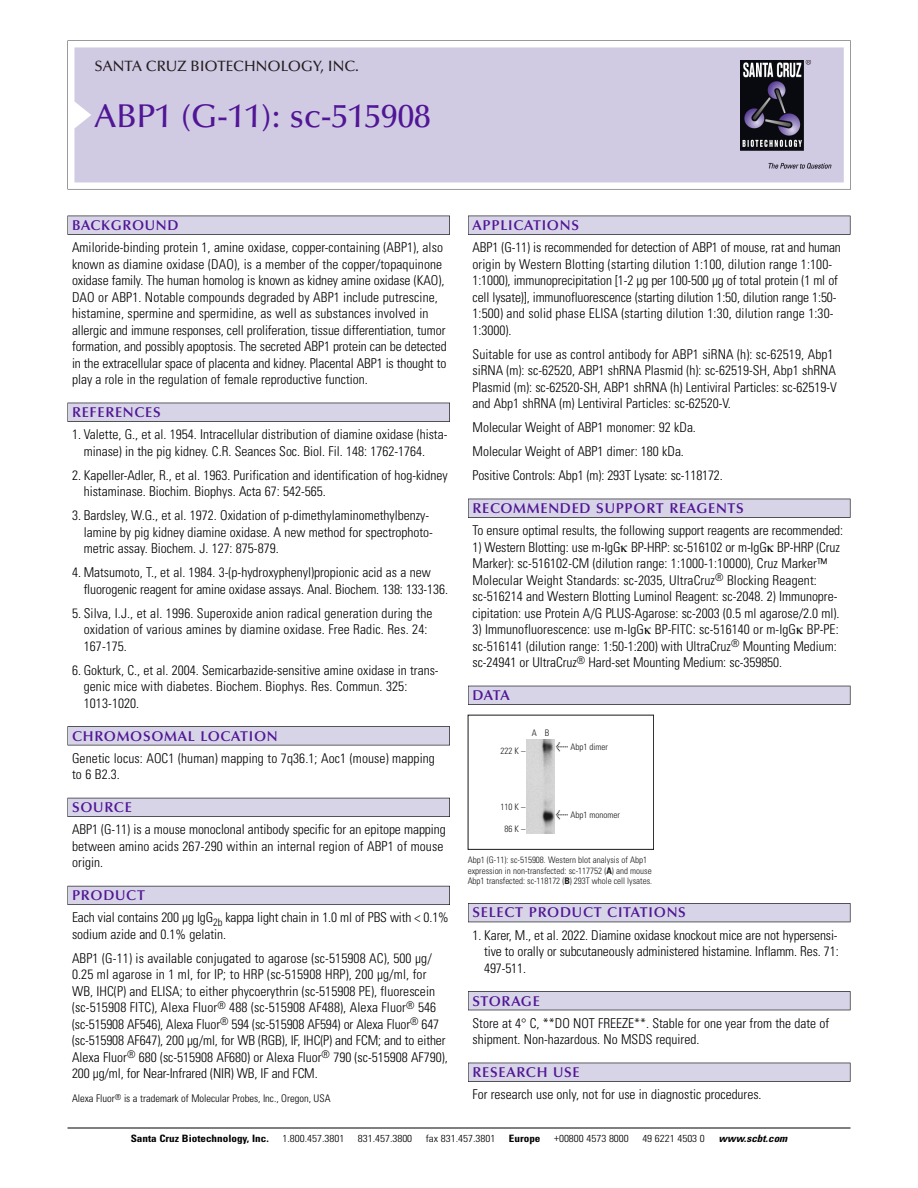
<style>
.page{position:relative;width:918px;height:1188px;background:#fff}
.page>*{position:absolute;margin:0;border:0;box-sizing:border-box;transform-origin:0 0}
.t1{font:500 33px "Optima";color:#511695}
.t2{font:500 15px "Optima";color:#231f20}
.t3{font:600 14.25px "Optima";letter-spacing:.05em;color:#511695}
.t4{font:300 condensed 13.5px/16.5px "Univers";color:#000}
.t5{font:300 condensed 10.5px "Univers";color:#000}
.t6{font:300 condensed 10.2px "Univers";color:#000;scale:1.1 1}
.t7{font:700 condensed 10.2px "Univers";color:#000;scale:1.1 1}
.t8{font:italic 700 condensed 10.2px "Univers";color:#000;scale:1.1 1}
.t9{font:300 condensed 9px/10.5px "Univers";color:#191919}
.s1{font-family:"Meta Plus";font-weight:400;font-stretch:normal;font-size:10.5px}
.s2{font-weight:700}
</style>
<div class="page">
<svg style="left:68px;top:40px;width:783px;height:149px"></svg>
<div style="left:74px;top:47px;width:770px;height:135px;background:#d1cae3"></div>
<img style="left:741px;top:60px;width:90px;height:108px">
<div style="left:68px;top:216px;width:382px;height:19px;background:#535256"></div>
<div style="left:68px;top:216px;width:381px;height:18px;background:#d7d4e8"></div>
<div style="left:68px;top:403px;width:382px;height:19px;background:#525156"></div>
<div style="left:68px;top:403px;width:381px;height:18px;background:#d7d4e8"></div>
<div style="left:68px;top:726px;width:382px;height:19px;background:#545357"></div>
<div style="left:68px;top:727px;width:381px;height:18px;background:#d7d4e8"></div>
<div style="left:68px;top:798px;width:382px;height:19px;background:#535259"></div>
<div style="left:68px;top:798px;width:381px;height:18px;background:#d7d4e8"></div>
<div style="left:68px;top:886px;width:382px;height:19px;background:#595860"></div>
<div style="left:68px;top:886px;width:381px;height:18px;background:#d7d4e8"></div>
<div style="left:468px;top:216px;width:382px;height:19px;background:#535256"></div>
<div style="left:468px;top:216px;width:382px;height:18px;background:#d7d4e8"></div>
<div style="left:468px;top:499px;width:382px;height:19px;background:#525156"></div>
<div style="left:468px;top:499px;width:382px;height:18px;background:#d7d4e8"></div>
<div style="left:468px;top:686px;width:382px;height:19px;background:#515057"></div>
<div style="left:468px;top:686px;width:382px;height:18px;background:#d7d4e8"></div>
<div style="left:468px;top:903px;width:382px;height:19px;background:#525158"></div>
<div style="left:468px;top:904px;width:382px;height:18px;background:#d7d4e8"></div>
<div style="left:468px;top:991px;width:382px;height:19px;background:#515056"></div>
<div style="left:468px;top:992px;width:382px;height:18px;background:#d7d4e8"></div>
<div style="left:468px;top:1063px;width:382px;height:19px;background:#525156"></div>
<div style="left:468px;top:1063px;width:382px;height:18px;background:#d7d4e8"></div>
<hr style="left:68px;top:1128px;width:782px;height:1px;background:#000">
<div style="left:468px;top:715px;width:186px;height:135px;border:1px solid #191919"></div>
<img style="left:527px;top:739px;width:28px;height:95px">
<p class="t2" style="left:94px;top:60px;width:266px">SANTA CRUZ BIOTECHNOLOGY, INC.</p>
<p class="t1" style="left:94px;top:102px;width:338px">ABP1 (G-11): sc-515908</p>
<p class="t3" style="left:72px;top:219px;width:108px">BACKGROUND</p>
<p class="t4" style="left:72px;top:240px;width:376px">Amiloride-binding protein 1, amine oxidase, copper-containing (ABP1), also known as diamine oxidase (DAO), is a member of the copper/topaquinone oxidase family. The human homolog is known as kidney amine oxidase (KAO), DAO or ABP1. Notable compounds degraded by ABP1 include putrescine, histamine, spermine and spermidine, as well as substances involved in allergic and immune responses, cell proliferation, tissue differentiation, tumor formation, and possibly apoptosis. The secreted ABP1 protein can be detected in the extracellular space of placenta and kidney. Placental ABP1 is thought to play a role in the regulation of female reproductive function.</p>
<p class="t3" style="left:72px;top:406px;width:90px">REFERENCES</p>
<p class="t4" style="left:84px;top:427px;width:365px;text-indent:-12px">1. Valette, G., et al. 1954. Intracellular distribution of diamine oxidase (hista&shy;minase) in the pig kidney. C.R. Seances Soc. Biol. Fil. 148: 1762-1764.</p>
<p class="t4" style="left:84px;top:468px;width:366px;text-indent:-12px">2. Kapeller-Adler, R., et al. 1963. Purification and identification of hog-kidney histaminase. Biochim. Biophys. Acta 67: 542-565.</p>
<p class="t4" style="left:84px;top:508px;width:351px;text-indent:-12px">3. Bardsley, W.G., et al. 1972. Oxidation of p-dimethylaminomethylbenzy&shy;lamine by pig kidney diamine oxidase. A new method for spectrophoto&shy;metric assay. Biochem. J. 127: 875-879.</p>
<p class="t4" style="left:84px;top:565px;width:366px;text-indent:-12px">4. Matsumoto, T., et al. 1984. 3-(p-hydroxyphenyl)propionic acid as a new fluorogenic reagent for amine oxidase assays. Anal. Biochem. 138: 133-136.</p>
<p class="t4" style="left:84px;top:606px;width:350px;text-indent:-12px">5. Silva, I.J., et al. 1996. Superoxide anion radical generation during the oxidation of various amines by diamine oxidase. Free Radic. Res. 24:<br>167-175.</p>
<p class="t4" style="left:84px;top:663px;width:357px;text-indent:-12px">6. Gokturk, C., et al. 2004. Semicarbazide-sensitive amine oxidase in trans&shy;genic mice with diabetes. Biochem. Biophys. Res. Commun. 325:<br>1013-1020.</p>
<p class="t3" style="left:72px;top:730px;width:207px">CHROMOSOMAL LOCATION</p>
<p class="t4" style="left:72px;top:751px;width:364px">Genetic locus: AOC1 (human) mapping to 7q36.1; Aoc1 (mouse) mapping to 6 B2.3.</p>
<p class="t3" style="left:72px;top:801px;width:61px">SOURCE</p>
<p class="t4" style="left:72px;top:823px;width:375px">ABP1 (G-11) is a mouse monoclonal antibody specific for an epitope mapping between amino acids 267-290 within an internal region of ABP1 of mouse origin.</p>
<p class="t3" style="left:72px;top:889px;width:74px">PRODUCT</p>
<p class="t4" style="left:72px;top:911px;width:378px">Each vial contains 200 µg IgG<sub>2b</sub> kappa light chain in 1.0 ml of PBS with &lt; 0.1% sodium azide and 0.1% gelatin.</p>
<p class="t4" style="left:72px;top:951px;width:377px">ABP1 (G-11) is available conjugated to agarose (sc-515908 AC), 500 µg/ 0.25 ml agarose in 1 ml, for IP; to HRP (sc-515908 HRP), 200 µg/ml, for WB, IHC(P) and ELISA; to either phycoerythrin (sc-515908 PE), fluorescein (sc-515908 FITC), Alexa Fluor<sup>®</sup> 488 (sc-515908 AF488), Alexa Fluor<sup>®</sup> 546 (sc-515908 AF546), Alexa Fluor<sup>®</sup> 594 (sc-515908 AF594) or Alexa Fluor<sup>®</sup> 647 (sc-515908 AF647), 200 µg/ml, for WB (RGB), IF, IHC(P) and FCM; and to either Alexa Fluor<sup>®</sup> 680 (sc-515908 AF680) or Alexa Fluor<sup>®</sup> 790 (sc-515908 AF790), 200 µg/ml, for Near-Infrared (NIR) WB, IF and FCM.</p>
<p class="t5" style="left:72px;top:1095px;width:260px">Alexa Fluor<sup>®</sup> is a trademark of Molecular Probes, Inc., Oregon, USA</p>
<p class="t3" style="left:473px;top:219px;width:108px">APPLICATIONS</p>
<p class="t4" style="left:473px;top:240px;width:370px">ABP1 (G-11) is recommended for detection of ABP1 of mouse, rat and human origin by Western Blotting (starting dilution 1:100, dilution range 1:100- 1:1000), immunoprecipitation [1-2 µg per 100-500 µg of total protein (1 ml of cell lysate)], immunofluorescence (starting dilution 1:50, dilution range 1:50- 1:500) and solid phase ELISA (starting dilution 1:30, dilution range 1:30- 1:3000).</p>
<p class="t4" style="left:473px;top:347px;width:366px">Suitable for use as control antibody for ABP1 siRNA (h): sc-62519, Abp1 siRNA (m): sc-62520, ABP1 shRNA Plasmid (h): sc-62519-SH, Abp1 shRNA Plasmid (m): sc-62520-SH, ABP1 shRNA (h) Lentiviral Particles: sc-62519-V and Abp1 shRNA (m) Lentiviral Particles: sc-62520-V.</p>
<p class="t4" style="left:473px;top:420px;width:225px">Molecular Weight of ABP1 monomer: 92 kDa.</p>
<p class="t4" style="left:473px;top:444px;width:213px">Molecular Weight of ABP1 dimer: 180 kDa.</p>
<p class="t4" style="left:473px;top:468px;width:252px">Positive Controls: Abp1 (m): 293T Lysate: sc-118172.</p>
<p class="t3" style="left:473px;top:502px;width:273px">RECOMMENDED SUPPORT REAGENTS</p>
<p class="t4" style="left:473px;top:523px;width:372px">To ensure optimal results, the following support reagents are recommended:</p>
<p class="t4" style="left:473px;top:540px;width:369px">1) Western Blotting: use m-IgG BP-HRP: sc-516102 or m-IgG BP-HRP (Cruz Marker): sc-516102-CM (dilution range: 1:1000-1:10000), Cruz Marker™ Molecular Weight Standards: sc-2035, UltraCruz<sup>®</sup> Blocking Reagent: sc-516214 and Western Blotting Luminol Reagent: sc-2048. 2) Immunopre&shy;cipitation: use Protein A/G PLUS-Agarose: sc-2003 (0.5 ml agarose/2.0 ml).</p>
<p class="t4" style="left:473px;top:622px;width:368px">3) Immunofluorescence: use m-IgG BP-FITC: sc-516140 or m-IgG BP-PE: sc-516141 (dilution range: 1:50-1:200) with UltraCruz<sup>®</sup> Mounting Medium: sc-24941 or UltraCruz<sup>®</sup> Hard-set Mounting Medium: sc-359850.</p>
<p class="t3" style="left:473px;top:689px;width:39px">DATA</p>
<p class="t9" style="left:532px;top:728px;width:19px">A B</p>
<p class="t9" style="left:501px;top:746px;width:26px">222 K –</p>
<p class="t9" style="left:501px;top:802px;width:26px">110 K –</p>
<p class="t9" style="left:505px;top:825px;width:22px">86K–</p>
<p class="t9" style="left:556px;top:743px;width:54px"><span class="s1">&lt;</span> Abp1 dimer</p>
<p class="t9" style="left:556px;top:811px;width:66px"><span class="s1">&lt;</span> Abp1 monomer</p>
<p class="t9" style="left:468px;top:856px;width:186px">Abp1 (G-11): sc-515908. Western blot analysis of Abp1 expression in non-transfected: sc-117752 (<span class="s2">A</span>) and mouse<br>Abp1 transfected: sc-118172 (<span class="s2">B</span>) 293T whole cell lysates.</p>
<p class="t3" style="left:473px;top:907px;width:215px">SELECT PRODUCT CITATIONS</p>
<p class="t4" style="left:484px;top:928px;width:356px;text-align:justify;text-indent:-12px">1. Karer, M., et al. 2022. Diamine oxidase knockout mice are not hypersensi&shy;tive to orally or subcutaneously administered histamine. Inflamm. Res. 71:<br>497-511.</p>
<p class="t3" style="left:473px;top:995px;width:69px">STORAGE</p>
<p class="t4" style="left:473px;top:1016px;width:358px">Store at 4° C, **DO NOT FREEZE**. Stable for one year from the date of shipment. Non-hazardous. No MSDS required.</p>
<p class="t3" style="left:473px;top:1066px;width:109px">RESEARCH USE</p>
<p class="t4" style="left:473px;top:1087px;width:291px">For research use only, not for use in diagnostic procedures.</p>
<p class="t7" style="left:131px;top:1135px;width:127px">Santa Cruz Biotechnology, Inc.</p>
<p class="t6" style="left:282px;top:1135px;width:58px">1.800.457.3801</p>
<p class="t6" style="left:358px;top:1135px;width:51px">831.457.3800</p>
<p class="t6" style="left:426px;top:1135px;width:65px">fax 831.457.3801</p>
<p class="t7" style="left:509px;top:1135px;width:30px">Europe</p>
<p class="t6" style="left:554px;top:1135px;width:69px">+00800 4573 8000</p>
<p class="t6" style="left:642px;top:1135px;width:58px">49 6221 4503 0</p>
<p class="t8" style="left:719px;top:1135px;width:66px">www.scbt.com</p>
</div>
